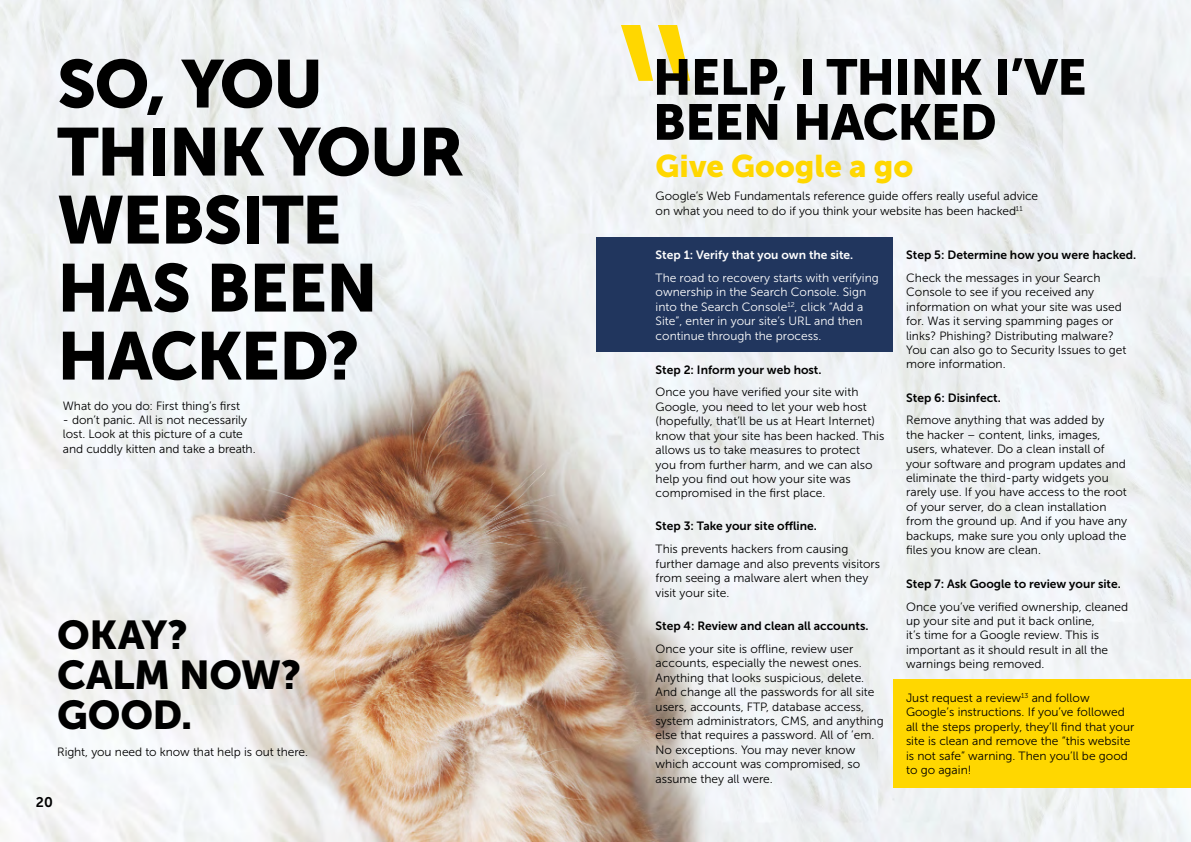
<style>
.page{position:relative;width:1191px;height:842px;background:#fff}
.page>*{position:absolute;margin:0;border:0;box-sizing:border-box;transform-origin:0 0}
.t1{font:67px/68px "Museo Sans 900";letter-spacing:-.02em;color:#000}
.t2{font:50px/45px "Museo Sans 900";letter-spacing:-.02em;color:#000}
.t3{font:40px/40px "Museo Sans 900";letter-spacing:-.01em;color:#000}
.t4{font:31.2px "Museo Sans 900";color:#ffd700}
.t5{font:14px "Museo Sans 700";color:#000}
.t6{font:12px/14.4px "Museo Sans 300";color:#000}
.t7{font:12px "Museo Sans 700";color:#000}
.t8{font:12px/14.4px "Museo Sans 300";color:#fff}
.t9{font:12px "Museo Sans 700";color:#fff}
</style>
<div class="page">
<img style="left:0;top:0;width:1191px;height:842px">
<div style="left:893px;top:679px;width:298px;height:109px;background:#ffd700"></div>
<div style="left:596px;top:237px;width:297px;height:115px;background:#21365e"></div>
<svg style="left:621px;top:25px;width:69px;height:56px"></svg>
<h1 class="t1" style="left:57px;top:50px;width:408px">SO, YOU<br>THINK YOUR<br>WEBSITE<br>HAS BEEN<br>HACKED?</h1>
<p class="t6" style="left:63px;top:398px;width:179px">What do you do: First thing’s first</p>
<p class="t6" style="left:63px;top:413px;width:194px">- don’t panic. All is not necessarily lost. Look at this picture of a cute and cuddly kitten and take a breath.</p>
<h3 class="t3" style="left:57px;top:615px;width:245px">OKAY?<br>CALM NOW?<br>GOOD.</h3>
<p class="t6" style="left:57px;top:745px;width:252px">Right, you need to know that help is out there.</p>
<p class="t5" style="left:36px;top:794px;width:18px">20</p>
<h2 class="t2" style="left:653px;top:55px;width:435px">HELP, I THINK I’VE<br>BEEN HACKED</h2>
<h3 class="t4" style="left:655px;top:149px;width:259px">Give Google a go</h3>
<p class="t6" style="left:655px;top:189px;width:384px">Google’s Web Fundamentals reference guide offers really useful advice on what you need to do if you think your website has been hacked<sup>11</sup></p>
<p class="t9" style="left:655px;top:248px;width:199px">Step 1: Verify that you own the site.</p>
<p class="t8" style="left:655px;top:271px;width:225px">The road to recovery starts with verifying ownership in the Search Console. Sign into the Search Console<sup>12</sup>, click “Add a Site”, enter in your site’s URL and then continue through the process.</p>
<p class="t7" style="left:906px;top:248px;width:232px">Step 5: Determine how you were hacked.</p>
<p class="t6" style="left:906px;top:271px;width:222px">Check the messages in your Search Console to see if you received any information on what your site was used for. Was it serving spamming pages or links? Phishing? Distributing malware?<br>You can also go to Security Issues to get more information.</p>
<p class="t7" style="left:906px;top:391px;width:96px">Step 6: Disinfect.</p>
<p class="t6" style="left:906px;top:413px;width:222px">Remove anything that was added by<br>the hacker – content, links, images, users, whatever. Do a clean install of your software and program updates and eliminate the third-party widgets you rarely use. If you have access to the root of your server, do a clean installation from the ground up. And if you have any backups, make sure you only upload the files you know are clean.</p>
<p class="t7" style="left:906px;top:577px;width:216px">Step 7: Ask Google to review your site.</p>
<p class="t6" style="left:906px;top:599px;width:224px">Once you’ve verified ownership, cleaned up your site and put it back online,<br>it’s time for a Google review. This is important as it should result in all the warnings being removed.</p>
<p class="t6" style="left:906px;top:691px;width:230px">Just request a review<sup>13</sup> and follow Google’s instructions. If you’ve followed all the steps properly, they’ll find that your site is clean and remove the “this website is not safe” warning. Then you’ll be good to go again!</p>
<p class="t7" style="left:655px;top:363px;width:167px">Step 2: Inform your web host.</p>
<p class="t6" style="left:655px;top:385px;width:230px">Once you have verified your site with Google, you need to let your web host (hopefully, that’ll be us at Heart Internet) know that your site has been hacked. This allows us to take measures to protect<br>you from further harm, and we can also help you find out how your site was compromised in the first place.</p>
<p class="t7" style="left:655px;top:520px;width:163px">Step 3: Take your site offline.</p>
<p class="t6" style="left:655px;top:542px;width:226px">This prevents hackers from causing further damage and also prevents visitors from seeing a malware alert when they visit your site.</p>
<p class="t7" style="left:655px;top:619px;width:214px">Step 4: Review and clean all accounts.</p>
<p class="t6" style="left:655px;top:642px;width:230px">Once your site is offline, review user accounts, especially the newest ones.<br>Anything that looks suspicious, delete.<br>And change all the passwords for all site users, accounts, FTP, database access, system administrators, CMS, and anything else that requires a password. All of ’em.<br>No exceptions. You may never know which account was compromised, so assume they all were.</p>
</div>
